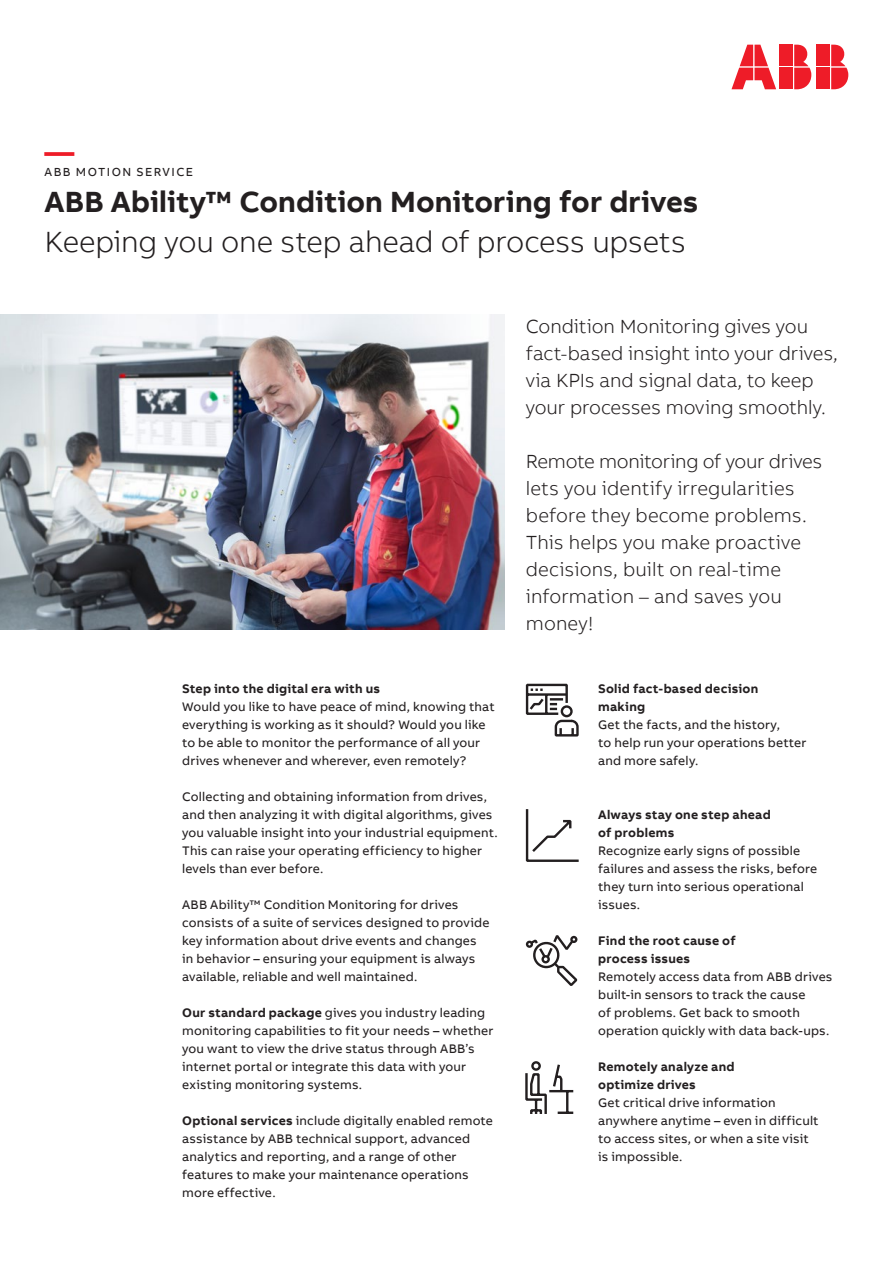
<style>
.page{position:relative;width:893px;height:1263px;background:#fff}
.page>*{position:absolute;margin:0;border:0;box-sizing:border-box;transform-origin:0 0}
.t1{font:700 30px "AB Bvoice";color:#231f20}
.t2{font:300 30px "AB Bvoice";letter-spacing:-.01em;color:#231f20}
.t3{font:700 30px "AB Bvoice";color:#ee1c28}
.t4{font:300 19.5px/27px "AB Bvoice";letter-spacing:-.005em;color:#231f20}
.t5{font:12.75px/18px "AB Bvoice";letter-spacing:.015em;color:#231f20}
.t6{font:700 12.75px/18px "AB Bvoice";letter-spacing:.02em;color:#231f20}
.t7{font:12px "AB Bvoice";letter-spacing:.12em;color:#231f20}
.s1{font-weight:700}
</style>
<div class="page">
<div style="left:817px;top:45px;width:13px;height:21px;background:#ee1c28"></div>
<div style="left:817px;top:68px;width:13px;height:21px;background:#ee1c28"></div>
<svg style="left:831px;top:45px;width:17px;height:44px"></svg>
<svg style="left:731px;top:45px;width:45px;height:44px"></svg>
<div style="left:780px;top:45px;width:13px;height:21px;background:#ee1c28"></div>
<div style="left:780px;top:68px;width:13px;height:21px;background:#ee1c28"></div>
<svg style="left:794px;top:45px;width:17px;height:44px"></svg>
<img style="left:0;top:315px;width:505px;height:315px">
<svg style="left:525px;top:683px;width:54px;height:54px"></svg>
<svg style="left:525px;top:809px;width:54px;height:53px"></svg>
<svg style="left:526px;top:935px;width:51px;height:51px"></svg>
<svg style="left:525px;top:1061px;width:49px;height:53px"></svg>
<h1 class="t3" style="left:45px;top:132px;width:31px">—</h1>
<p class="t7" style="left:45px;top:165px;width:150px">ABB MOTION SERVICE</p>
<h1 class="t1" style="left:45px;top:183px;width:655px">ABB Ability™ Condition Monitoring for drives</h1>
<h1 class="t2" style="left:45px;top:224px;width:643px">Keeping you one step ahead of process upsets</h1>
<p class="t6" style="left:182px;top:679px;width:200px">Step into the digital era with us</p>
<p class="t5" style="left:182px;top:697px;width:314px">Would you like to have peace of mind, knowing that everything is working as it should? Would you like to be able to monitor the performance of all your drives whenever and wherever, even remotely?</p>
<p class="t5" style="left:182px;top:787px;width:317px">Collecting and obtaining information from drives, and then analyzing it with digital algorithms, gives you valuable insight into your industrial equipment.<br>This can raise your operating efficiency to higher levels than ever before.</p>
<p class="t5" style="left:182px;top:895px;width:309px">ABB Ability™ Condition Monitoring for drives consists of a suite of services designed to provide key information about drive events and changes in behavior – ensuring your equipment is always available, reliable and well maintained.</p>
<p class="t5" style="left:182px;top:1003px;width:313px"><span class="s1">Our standard package</span> gives you industry leading monitoring capabilities to fit your needs – whether you want to view the drive status through ABB’s internet portal or integrate this data with your existing monitoring systems.</p>
<p class="t5" style="left:182px;top:1111px;width:312px"><span class="s1">Optional services</span> include digitally enabled remote assistance by ABB technical support, advanced analytics and reporting, and a range of other features to make your maintenance operations more effective.</p>
<h2 class="t4" style="left:526px;top:313px;width:314px">Condition Monitoring gives you fact-based insight into your drives, via KPIs and signal data, to keep your processes moving smoothly.</h2>
<h2 class="t4" style="left:526px;top:448px;width:298px">Remote monitoring of your drives lets you identify irregularities before they become problems.<br>This helps you make proactive decisions, built on real-time information – and saves you money!</h2>
<p class="t6" style="left:598px;top:679px;width:162px">Solid fact-based decision making</p>
<p class="t5" style="left:598px;top:715px;width:210px">Get the facts, and the history,<br>to help run your operations better and more safely.</p>
<p class="t6" style="left:598px;top:805px;width:174px">Always stay one step ahead of problems</p>
<p class="t5" style="left:598px;top:841px;width:221px">Recognize early signs of possible failures and assess the risks, before they turn into serious operational issues.</p>
<p class="t6" style="left:598px;top:931px;width:139px">Find the root cause of process issues</p>
<p class="t5" style="left:598px;top:967px;width:236px">Remotely access data from ABB drives built-in sensors to track the cause<br>of problems. Get back to smooth operation quickly with data back-ups.</p>
<p class="t6" style="left:598px;top:1057px;width:138px">Remotely analyze and optimize drives</p>
<p class="t5" style="left:598px;top:1093px;width:222px">Get critical drive information anywhere anytime – even in difficult to access sites, or when a site visit is impossible.</p>
</div>
